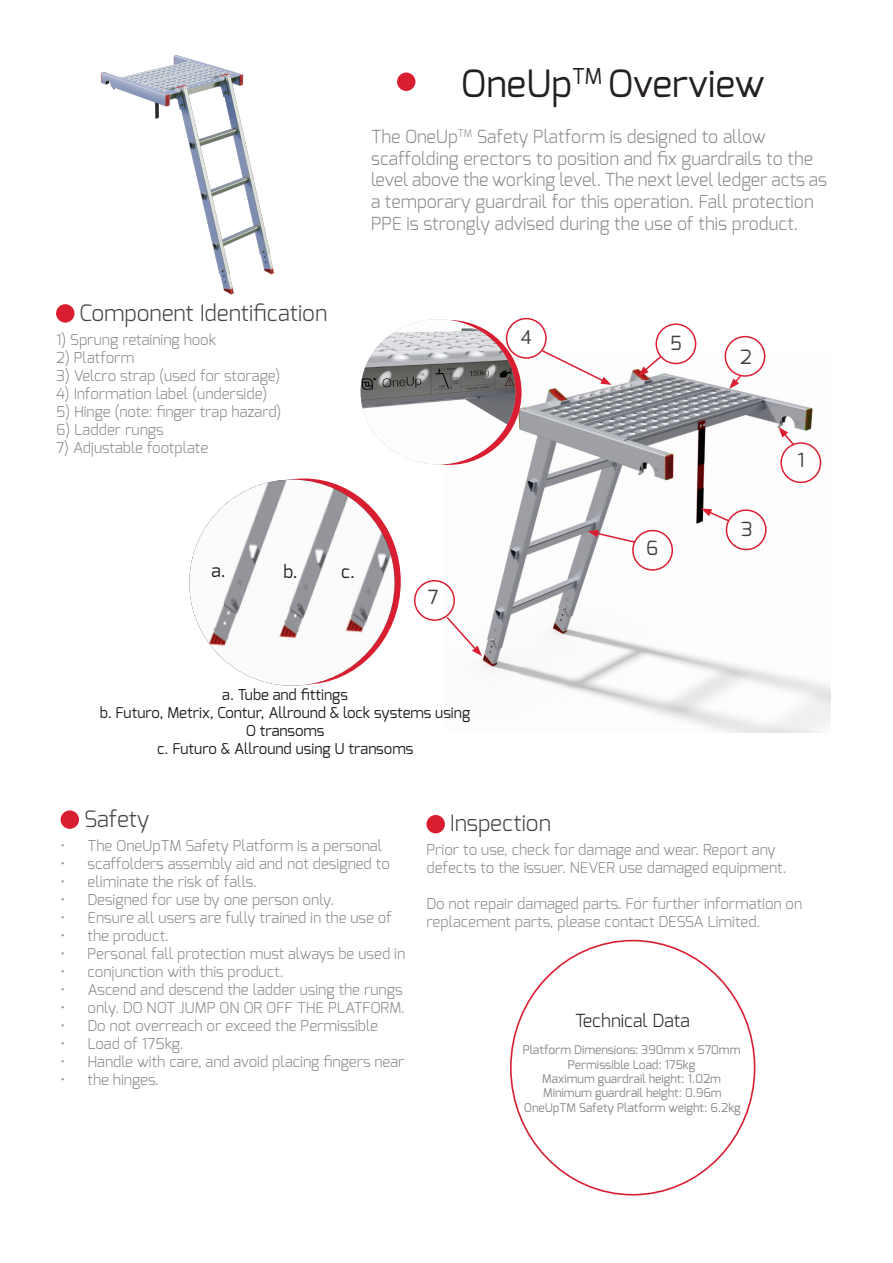
<style>
.page{position:relative;width:893px;height:1263px;background:#fff}
.page>*{position:absolute;margin:0;border:0;box-sizing:border-box;transform-origin:0 0}
.t1{font:37.5px "Exo";color:#231f20}
.t2{font:300 22.5px "Exo";color:#424142}
.t3{font:19.5px "Exo";color:#424142}
.t4{font:300 18px "Exo";color:#8a898a}
.t5{font:300 18px "Exo";color:#231f20}
.t6{font:18px "Exo";color:#231f20}
.t7{font:300 15px "Exo";color:#8a898a}
.t8{font:15px "Exo";color:#231f20}
.t9{font:12px "Exo";color:#8a898a}
</style>
<div class="page">
<div style="left:56px;top:304px;width:19px;height:19px;background:#da1e31;border-radius:50%"></div>
<img style="left:446px;top:350px;width:385px;height:382px">
<img style="left:101px;top:56px;width:174px;height:239px">
<div style="left:397px;top:73px;width:18px;height:18px;background:#da1e31;border-radius:50%"></div>
<div style="left:426px;top:815px;width:19px;height:18px;background:#da1e31;border-radius:50%"></div>
<div style="left:61px;top:810px;width:18px;height:19px;background:#da1e31;border-radius:50%"></div>
<div style="left:780px;top:442px;width:41px;height:41px;border:2px solid #da1e31;border-radius:50%"></div>
<div style="left:725px;top:336px;width:40px;height:41px;border:2px solid #da1e31;border-radius:50%"></div>
<div style="left:726px;top:509px;width:41px;height:41px;border:2px solid #da1e31;border-radius:50%"></div>
<div style="left:655px;top:323px;width:41px;height:41px;border:2px solid #da1e31;border-radius:50%"></div>
<div style="left:632px;top:530px;width:41px;height:41px;border:2px solid #da1e31;border-radius:50%"></div>
<svg style="left:588px;top:530px;width:49px;height:14px"></svg>
<svg style="left:701px;top:508px;width:30px;height:15px"></svg>
<svg style="left:778px;top:427px;width:18px;height:20px"></svg>
<svg style="left:729px;top:374px;width:13px;height:15px"></svg>
<svg style="left:638px;top:355px;width:25px;height:21px"></svg>
<svg style="left:445px;top:615px;width:37px;height:41px"></svg>
<svg style="left:540px;top:349px;width:71px;height:36px"></svg>
<div style="left:414px;top:580px;width:41px;height:41px;border:2px solid #da1e31;border-radius:50%"></div>
<img style="left:361px;top:319px;width:154px;height:145px">
<img style="left:189px;top:480px;width:207px;height:206px">
<div style="left:506px;top:318px;width:41px;height:41px;border:2px solid #da1e31;border-radius:50%"></div>
<p class="t1" style="left:461px;top:59px;width:305px">OneUp<sup>TM</sup> Overview</p>
<p class="t4" style="left:371px;top:125px;width:396px">The OneUp<sup>TM</sup> Safety Platform is designed to allow</p>
<p class="t4" style="left:371px;top:147px;width:443px">scaffolding erectors to position and fix guardrails to the</p>
<p class="t4" style="left:371px;top:168px;width:458px">level above the working level. The next level ledger acts as</p>
<p class="t4" style="left:371px;top:190px;width:444px">a temporary guardrail for this operation. Fall protection</p>
<p class="t4" style="left:371px;top:212px;width:429px">PPE is strongly advised during the use of this product.</p>
<p class="t2" style="left:80px;top:298px;width:249px">Component Identification</p>
<p class="t7" style="left:56px;top:330px;width:162px">1) Sprung retaining hook</p>
<p class="t7" style="left:56px;top:348px;width:80px">2) Platform</p>
<p class="t7" style="left:56px;top:366px;width:226px">3) Velcro strap (used for storage)</p>
<p class="t7" style="left:56px;top:384px;width:213px">4) Information label (underside)</p>
<p class="t7" style="left:56px;top:402px;width:227px">5) Hinge (note: finger trap hazard)</p>
<p class="t7" style="left:56px;top:420px;width:109px">6) Ladder rungs</p>
<p class="t7" style="left:56px;top:438px;width:154px">7) Adjustable footplate</p>
<p class="t6" style="left:211px;top:559px;width:16px">a.</p>
<p class="t6" style="left:283px;top:560px;width:16px">b.</p>
<p class="t6" style="left:341px;top:560px;width:15px">c.</p>
<p class="t3" style="left:428px;top:585px;width:12px">7</p>
<h3 class="t3" style="left:670px;top:331px;width:13px">5</h3>
<p class="t3" style="left:646px;top:536px;width:14px">6</p>
<p class="t3" style="left:740px;top:344px;width:14px">2</p>
<p class="t3" style="left:741px;top:517px;width:13px">3</p>
<p class="t3" style="left:797px;top:448px;width:9px">1</p>
<p class="t8" style="left:222px;top:685px;width:127px">a. Tube and fittings</p>
<p class="t8" style="left:100px;top:703px;width:372px">b. Futuro, Metrix, Contur, Allround &amp; lock systems using</p>
<p class="t8" style="left:246px;top:721px;width:80px">O transoms</p>
<p class="t8" style="left:157px;top:739px;width:258px">c. Futuro &amp; Allround using U transoms</p>
<p class="t2" style="left:84px;top:804px;width:67px">Safety</p>
<p class="t7" style="left:61px;top:836px;width:323px">• The OneUpTM Safety Platform is a personal</p>
<p class="t7" style="left:61px;top:854px;width:331px">• scaffolders assembly aid and not designed to</p>
<p class="t7" style="left:61px;top:872px;width:198px">• eliminate the risk of falls.</p>
<p class="t7" style="left:61px;top:890px;width:275px">• Designed for use by one person only.</p>
<p class="t7" style="left:61px;top:908px;width:333px">• Ensure all users are fully trained in the use of</p>
<p class="t7" style="left:61px;top:926px;width:110px">• the product.</p>
<p class="t7" style="left:61px;top:944px;width:346px">• Personal fall protection must always be used in</p>
<p class="t7" style="left:61px;top:962px;width:224px">• conjunction with this product.</p>
<p class="t7" style="left:61px;top:980px;width:344px">• Ascend and descend the ladder using the rungs</p>
<p class="t7" style="left:61px;top:998px;width:346px">• only. DO NOT JUMP ON OR OFF THE PLATFORM.</p>
<p class="t7" style="left:61px;top:1016px;width:319px">• Do not overreach or exceed the Permissible</p>
<p class="t7" style="left:61px;top:1034px;width:124px">• Load of 175kg.</p>
<p class="t7" style="left:61px;top:1052px;width:345px">• Handle with care, and avoid placing fingers near</p>
<p class="t7" style="left:61px;top:1070px;width:100px">• the hinges.</p>
<p class="t2" style="left:450px;top:809px;width:102px">Inspection</p>
<p class="t7" style="left:426px;top:840px;width:351px">Prior to use, check for damage and wear. Report any</p>
<p class="t7" style="left:426px;top:858px;width:361px">defects to the issuer. NEVER use damaged equipment.</p>
<p class="t7" style="left:426px;top:894px;width:377px">Do not repair damaged parts. For further information on</p>
<p class="t7" style="left:426px;top:912px;width:335px">replacement parts, please contact DESSA Limited.</p>
<p class="t5" style="left:575px;top:1009px;width:116px">Technical Data</p>
<p class="t9" style="left:523px;top:1042px;width:219px">Platform Dimensions: 390mm x 570mm</p>
<p class="t9" style="left:568px;top:1056px;width:129px">Permissible Load: 175kg</p>
<p class="t9" style="left:542px;top:1071px;width:180px">Maximum guardrail height: 1.02m</p>
<p class="t9" style="left:543px;top:1085px;width:180px">Minimum guardrail height: 0.96m</p>
<p class="t9" style="left:524px;top:1100px;width:218px">OneUpTM Safety Platform weight: 6.2kg</p>
</div>
